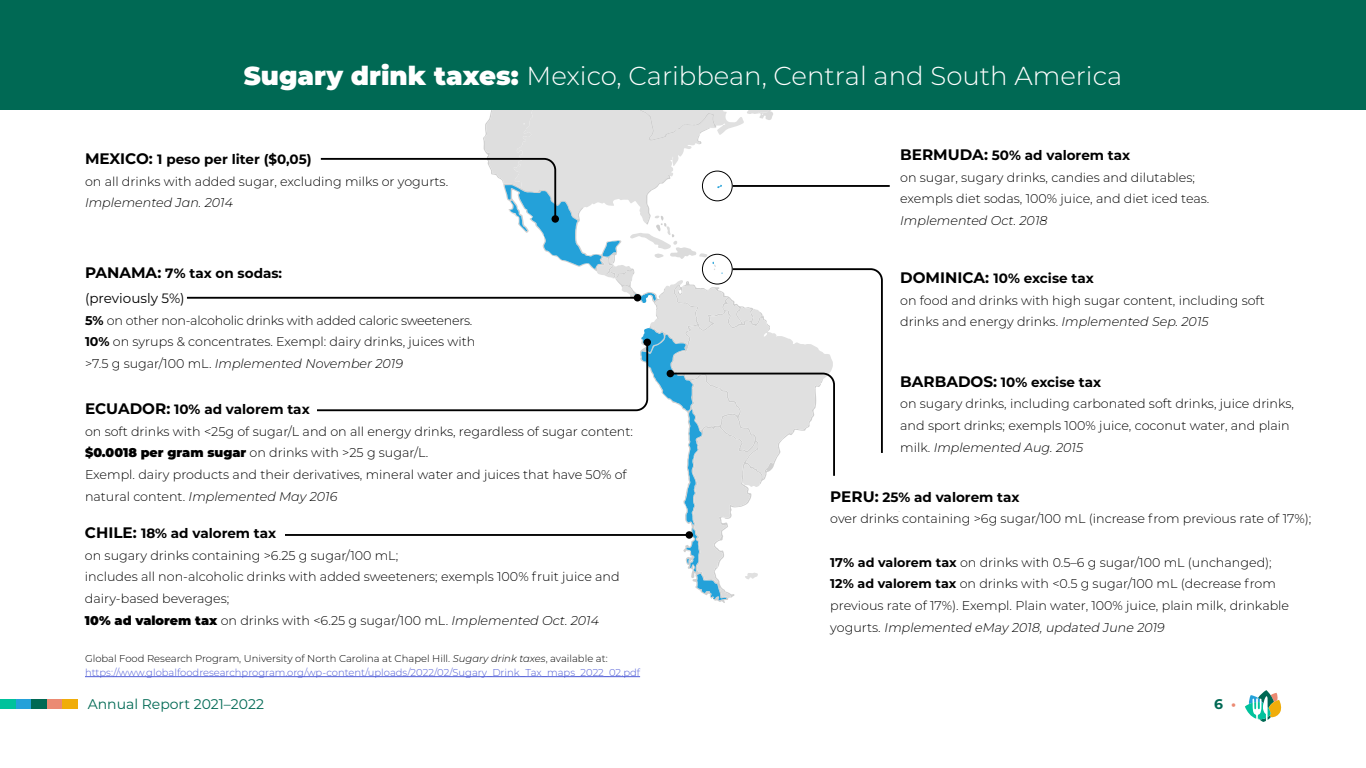
<style>
.page{position:relative;width:1366px;height:768px;background:#fff}
.page>*{position:absolute;margin:0;border:0;box-sizing:border-box;transform-origin:0 0}
.t1{font:300 26px "Montserrat";color:#fff}
.t2{font:14px "Montserrat";color:#006954}
.t3{font:700 14px "Montserrat";color:#006954}
.t4{font:700 13.5px "Montserrat";color:#000}
.t5{font:13.5px/25px "Montserrat";color:#000}
.t6{font:300 12.7px/21.7px "Montserrat";color:#000}
.t7{font:300 12.7px/21.7px "Montserrat";letter-spacing:-.02em;color:#000}
.t8{font:italic 300 12.7px "Montserrat";color:#000}
.t9{font:300 10px/13.7px "Montserrat";color:#4f5cd6}
.s1{font-weight:900}
.s2{font-size:15.2px}
.s3{font-weight:700;font-size:15.2px}
.s4{font-weight:700}
.s5{font-style:italic}
.s6{color:#000}
.s7{font-style:italic;color:#000}
.s8{color:#eb8a73}
</style>
<div class="page">
<svg style="left:1245px;top:690px;width:37px;height:32px"></svg>
<div style="left:47px;top:699px;width:15px;height:10px;background:#eb8a73"></div>
<div style="left:16px;top:699px;width:15px;height:10px;background:#24a1d9"></div>
<div style="left:31px;top:699px;width:16px;height:10px;background:#006954"></div>
<div style="left:62px;top:699px;width:16px;height:10px;background:#f0ad0a"></div>
<div style="left:0;top:699px;width:16px;height:10px;background:#00c29c"></div>
<div style="left:0;top:0;width:1366px;height:109px;background:#006954"></div>
<hr style="left:85px;top:676px;width:555px;height:1px;background:#4f5cd6">
<hr style="left:187px;top:297px;width:450px;height:2px;background:#000">
<hr style="left:733px;top:185px;width:157px;height:2px;background:#000">
<svg style="left:315px;top:109px;width:569px;height:492px"></svg>
<hr style="left:285px;top:534px;width:404px;height:2px;background:#000">
<div style="left:686px;top:531px;width:7px;height:8px;background:#000;border-radius:50%"></div>
<h1 class="t1" style="left:244px;top:58px;width:880px"><span class="s1">Sugary drink taxes:</span> Mexico, Caribbean, Central and South America</h1>
<p class="t4" style="left:85px;top:149px;width:228px"><span class="s2">MEXICO:</span> 1 peso per liter ($0,05)</p>
<p class="t6" style="left:85px;top:170px;width:365px">on all drinks with added sugar, excluding milks or yogurts.</p>
<p class="t8" style="left:85px;top:194px;width:149px">Implemented Jan. 2014</p>
<p class="t5" style="left:85px;top:260px;width:199px"><span class="s3">PANAMA:</span> <span class="s4">7% tax on sodas: </span>(previously 5%)</p>
<p class="t7" style="left:85px;top:309px;width:392px"><span class="s4">5%</span> on other non-alcoholic drinks with added caloric sweeteners.<br><span class="s4">10%</span> on syrups &amp; concentrates. Exempl: dairy drinks, juices with &gt;7.5 g sugar/100 mL. <span class="s5">Implemented November 2019</span></p>
<p class="t4" style="left:85px;top:400px;width:226px"><span class="s2">ECUADOR:</span> 10% ad valorem tax</p>
<p class="t6" style="left:85px;top:420px;width:550px">on soft drinks with &lt;25g of sugar/L and on all energy drinks, regardless of sugar content: <span class="s1">$0.0018 per gram sugar</span> on drinks with &gt;25 g sugar/L.<br>Exempl. dairy products and their derivatives, mineral water and juices that have 50% of natural content. <span class="s5">Implemented May 2016</span></p>
<p class="t4" style="left:85px;top:524px;width:193px"><span class="s2">CHILE:</span> 18% ad valorem tax</p>
<p class="t6" style="left:85px;top:544px;width:536px">on sugary drinks containing &gt;6.25 g sugar/100 mL;<br>includes all non-alcoholic drinks with added sweeteners; exempls 100% fruit juice and dairy-based beverages;<br><span class="s1">10% ad valorem tax</span> on drinks with &lt;6.25 g sugar/100 mL. <span class="s5">Implemented Oct. 2014</span></p>
<p class="t9" style="left:85px;top:651px;width:557px"><span class="s6">Global Food Research Program, University of North Carolina at Chapel Hill.</span> <span class="s7">Sugary drink taxes</span><span class="s6">, available at: </span>https://www.globalfoodresearchprogram.org/wp-content/uploads/2022/02/Sugary_Drink_Tax_maps_2022_02.pdf</p>
<p class="t4" style="left:900px;top:146px;width:232px"><span class="s2">BERMUDA:</span> 50% ad valorem tax</p>
<p class="t6" style="left:900px;top:166px;width:311px">on sugar, sugary drinks, candies and dilutables; exempls diet sodas, 100% juice, and diet iced teas.</p>
<p class="t8" style="left:900px;top:212px;width:149px">Implemented Oct. 2018</p>
<p class="t4" style="left:900px;top:268px;width:195px"><span class="s2">DOMINICA:</span> 10% excise tax</p>
<p class="t6" style="left:900px;top:289px;width:366px">on food and drinks with high sugar content, including soft drinks and energy drinks. <span class="s5">Implemented Sep. 2015</span></p>
<p class="t4" style="left:900px;top:372px;width:203px"><span class="s2">BARBADOS:</span> 10% excise tax</p>
<p class="t6" style="left:900px;top:393px;width:395px">on sugary drinks, including carbonated soft drinks, juice drinks, and sport drinks; exempls 100% juice, coconut water, and plain milk. <span class="s5">Implemented Aug. 2015</span></p>
<p class="t4" style="left:830px;top:487px;width:191px"><span class="s2">PERU:</span> 25% ad valorem tax</p>
<p class="t6" style="left:830px;top:508px;width:482px">over drinks containing &gt;6g sugar/100 mL (increase from previous rate of 17%);</p>
<p class="t6" style="left:830px;top:551px;width:460px"><span class="s4">17% ad valorem tax</span> on drinks with 0.5–6 g sugar/100 mL (unchanged); <span class="s4">12% ad valorem tax</span> on drinks with &lt;0.5 g sugar/100 mL (decrease from previous rate of 17%). Exempl. Plain water, 100% juice, plain milk, drinkable yo g u rts . <span class="s5">Implemented eMay 2018,updated June 2019</span></p>
<p class="t2" style="left:88px;top:694px;width:178px">Annual Report 2021–2022</p>
<p class="t3" style="left:1214px;top:694px;width:24px">6 <span class="s8">•</span></p>
</div>
